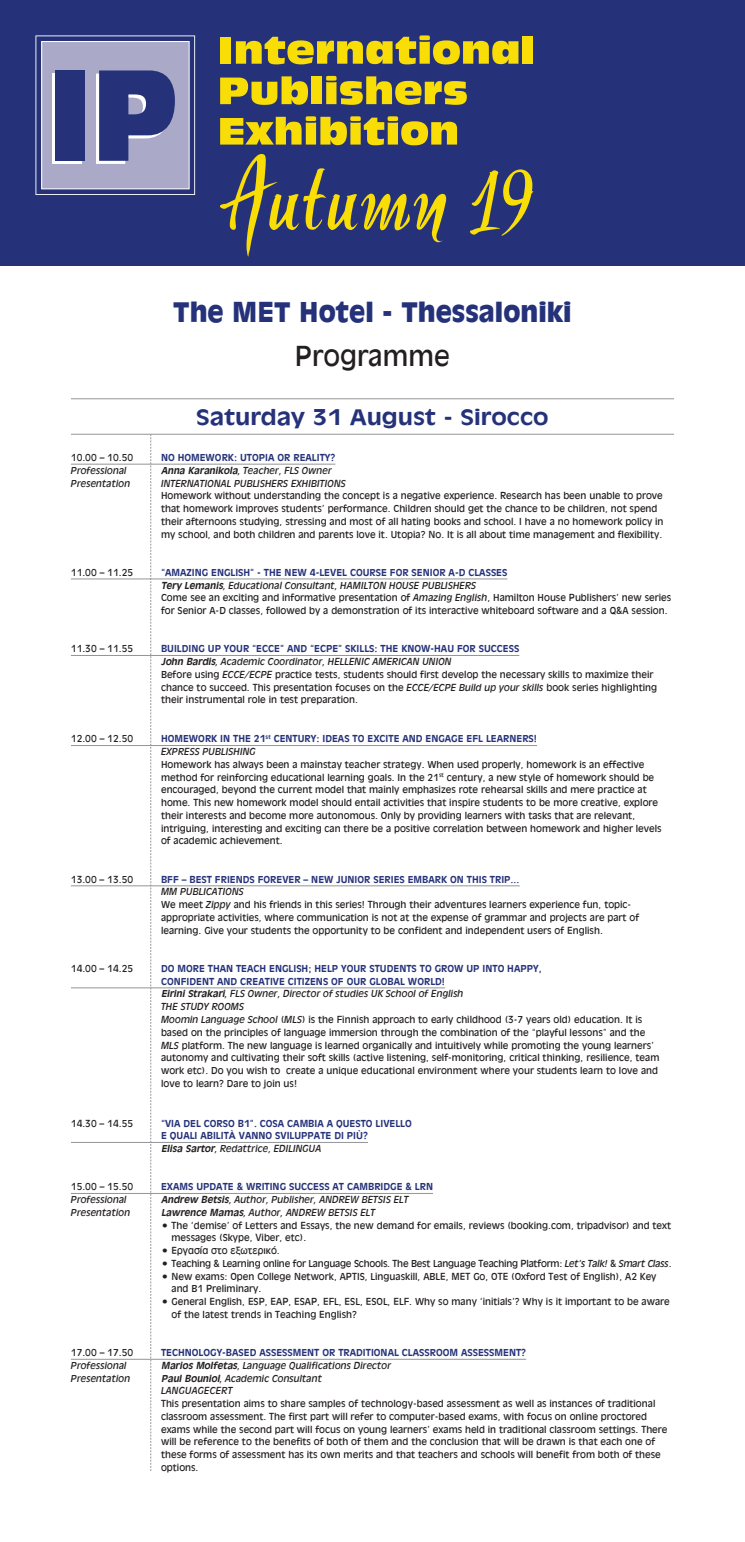
<style>
.page{position:relative;width:745px;height:1542px;background:#fff}
.page>*{position:absolute;margin:0;border:0;box-sizing:border-box;transform-origin:0 0}
.t1{font:900 30px "UB Antique Olive";color:#253279}
.t2{font:30px "UB Antique Olive";color:#231f20}
.t3{font:700 23.75px "UB Antique Olive";color:#253279;scale:1.15 1}
.t4{font:10.62px/12.8px "UB Antique Olive";color:#231f20}
.t5{font:700 10.62px/12.8px "UB Antique Olive";color:#253279}
.t6{font:italic 10.62px/12.8px "UB Antique Olive";color:#231f20}
.t7{font:10.62px "UB Antique Olive";letter-spacing:-.02em;color:#231f20}
.s1{font-weight:700}
.s2{font-weight:700;color:#253279}
.s3{font-weight:700;font-style:italic}
.s4{font-style:italic}
.s5{font-weight:400;font-style:italic;color:#231f20}
.s6{font-family:"Arial";font-size:9.75px}
.s7{font-style:italic;color:#231f20}
</style>
<div class="page">
<hr style="left:71px;top:434px;width:602px;height:1px;background:#939598">
<svg style="left:150px;top:434px;width:1px;height:1036px"></svg>
<hr style="left:71px;top:464px;width:264px;height:1px;background:#939598">
<hr style="left:71px;top:578px;width:436px;height:1px;background:#939598">
<hr style="left:71px;top:655px;width:448px;height:1px;background:#939598">
<hr style="left:71px;top:745px;width:465px;height:1px;background:#939598">
<hr style="left:71px;top:885px;width:448px;height:1px;background:#939598">
<hr style="left:71px;top:987px;width:374px;height:1px;background:#939598">
<hr style="left:71px;top:1142px;width:297px;height:1px;background:#939598">
<hr style="left:71px;top:1193px;width:362px;height:1px;background:#939598">
<hr style="left:71px;top:1358px;width:455px;height:1px;background:#939598">
<hr style="left:71px;top:398px;width:602px;height:1px;background:#939598">
<div style="left:0;top:0;width:744px;height:266px;background:#253279"></div>
<svg style="left:35px;top:35px;width:160px;height:160px"></svg>
<svg style="left:220px;top:154px;width:226px;height:103px"></svg>
<svg style="left:470px;top:169px;width:63px;height:67px"></svg>
<div style="left:220px;top:37px;width:11px;height:27px;background:#f9dd07"></div>
<svg style="left:236px;top:35px;width:282px;height:29px"></svg>
<div style="left:522px;top:36px;width:10px;height:28px;background:#f9dd07"></div>
<svg style="left:220px;top:76px;width:88px;height:29px"></svg>
<div style="left:311px;top:76px;width:10px;height:28px;background:#f9dd07"></div>
<svg style="left:326px;top:76px;width:140px;height:29px"></svg>
<svg style="left:220px;top:116px;width:237px;height:29px"></svg>
<h1 class="t1" style="left:173px;top:296px;width:399px">The MET Hotel - Thessaloniki</h1>
<h1 class="t2" style="left:295px;top:340px;width:156px">Programme</h1>
<h2 class="t3" style="left:196px;top:404px;width:308px">Saturday 31 August - Sirocco</h2>
<p class="t4" style="left:71px;top:451px;width:64px">10.00 – 10.50</p>
<p class="t5" style="left:161px;top:451px;width:176px">NO HOMEWORK: UTOPIA OR REALITY?</p>
<p class="t6" style="left:71px;top:464px;width:57px">Professional</p>
<p class="t6" style="left:161px;top:464px;width:172px"><span class="s1">Anna Karanikola</span>, Teacher, FLS Owner</p>
<p class="t6" style="left:71px;top:476px;width:61px">Presentation</p>
<p class="t6" style="left:161px;top:476px;width:186px">INTERNATIONAL PUBLISHERS EXHIBITIONS</p>
<p class="t4" style="left:161px;top:489px;width:503px">Homework without understanding the concept is a negative experience. Research has been unable to prove that homework improves students’ performance. Children should get the chance to be children, not spend their afternoons studying, stressing and most of all hating books and school. I have a no homework policy in my school, and both children and parents love it. Utopia? No. It is all about time management and flexibility.</p>
<p class="t4" style="left:71px;top:566px;width:64px">11.00 – 11.25</p>
<p class="t4" style="left:161px;top:566px;width:511px"><span class="s2">“AMAZING ENGLISH” - THE NEW 4-LEVEL COURSE FOR SENIOR A-D CLASSES<br></span><span class="s3">Tery Lemanis</span><span class="s4">, Educational Consultant, HAMILTON HOUSE PUBLISHERS<br></span>Come see an exciting and informative presentation of <span class="s4">Amazing English</span>, Hamilton House Publishers’ new series for Senior A-D classes, followed by a demonstration of its interactive whiteboard software and a Q&amp;A session.</p>
<p class="t4" style="left:71px;top:642px;width:64px">11.30 – 11.55</p>
<p class="t4" style="left:161px;top:642px;width:497px"><span class="s2">BUILDING UP YOUR “ECCE” AND “ECPE” SKILLS: THE KNOW-HAU FOR SUCCESS<br></span><span class="s3">John Bardis</span><span class="s4">, Academic Coordinator, HELLENIC AMERICAN UNION<br></span>Before using <span class="s4">ECCE/ECPE</span> practice tests, students should first develop the necessary skills to maximize their chance to succeed. This presentation focuses on the <span class="s4">ECCE/ECPE Build up your skills</span> book series highlighting their instrumental role in test preparation.</p>
<p class="t4" style="left:71px;top:732px;width:64px">12.00 – 12.50</p>
<p class="t5" style="left:161px;top:732px;width:377px">HOMEWORK IN THE 21<sup>st</sup> CENTURY: IDEAS TO EXCITE AND ENGAGE EFL LEARNERS!<br><span class="s5">EXPRESS PUBLISHING</span></p>
<p class="t4" style="left:161px;top:758px;width:502px">Homework has always been a mainstay teacher strategy. When used properly, homework is an effective method for reinforcing educational learning goals. In the 21<sup>st</sup> century, a new style of homework should be encouraged, beyond the current model that mainly emphasizes rote rehearsal skills and mere practice at home. This new homework model should entail activities that inspire students to be more creative, explore their interests and become more autonomous. Only by providing learners with tasks that are relevant, intriguing, interesting and exciting can there be a positive correlation between homework and higher levels of academic achievement.</p>
<p class="t4" style="left:71px;top:872px;width:64px">13.00 – 13.50</p>
<p class="t5" style="left:161px;top:872px;width:360px">BFF – BEST FRIENDS FOREVER – NEW JUNIOR SERIES EMBARK ON THIS TRIP…</p>
<p class="t4" style="left:161px;top:885px;width:479px"><span class="s4">MM PUBLICATIONS<br></span>We meet <span class="s4">Ζippy</span> and his friends in this series! Through their adventures learners experience fun, topic&shy;appropriate activities, where communication is not at the expense of grammar and projects are part of learning. Give your students the opportunity to be confident and independent users of English.</p>
<p class="t4" style="left:71px;top:962px;width:64px">14.00 – 14.25</p>
<p class="t4" style="left:161px;top:962px;width:499px"><span class="s2">DO MORE THAN TEACH ENGLISH; HELP YOUR STUDENTS TO GROW UP INTO HAPPY,<br>CONFIDENT AND CREATIVE CITIZENS OF OUR GLOBAL WORLD!<br></span><span class="s3">Eirini Strakari</span><span class="s4">, FLS Owner, Director of studies UK School of English<br>THE STUDY ROOMS<br>Moomin Language School</span> (<span class="s4">MLS</span>) is the Finnish approach to early childhood (3-7 years old) education. It is based on the principles of language immersion through the combination of the “playful lessons” and the <span class="s4">MLS</span> platform. The new language is learned organically and intuitively while promoting the young learners’ autonomy and cultivating their soft skills (active listening, self-monitoring, critical thinking, resilience, team work etc). Do you wish to create a unique educational environment where your students learn to love and love to learn? Dare to join us!</p>
<p class="t4" style="left:71px;top:1116px;width:64px">14.30 – 14.55</p>
<p class="t5" style="left:161px;top:1116px;width:252px">“VIA DEL CORSO B1”. COSA CAMBIA A QUESTO LIVELLO<br>E QUALI ABILIT<span class="s6">À</span> VANNO SVILUPPATE DI PI<span class="s6">Ù</span>?<br><span class="s7">Elisa Sartor</span><span class="s5">, Redattrice, EDILINGUA</span></p>
<p class="t4" style="left:71px;top:1180px;width:64px">15.00 – 15.50</p>
<p class="t5" style="left:161px;top:1180px;width:273px">EXAMS UPDATE &amp; WRITING SUCCESS AT CAMBRIDGE &amp; LRN</p>
<p class="t6" style="left:71px;top:1193px;width:57px">Professional</p>
<p class="t6" style="left:161px;top:1193px;width:249px"><span class="s1">Andrew Betsis</span>, Author, Publisher, ANDREW BETSIS ELT</p>
<p class="t6" style="left:71px;top:1205px;width:61px">Presentation</p>
<p class="t6" style="left:161px;top:1205px;width:216px"><span class="s1">Lawrence Mamas</span>, Author, ANDREW BETSIS ELT</p>
<p class="t4" style="left:171px;top:1218px;width:501px;text-indent:-10px">• The ‘demise’ of Letters and Essays, the new demand for emails, reviews (booking.com, tripadvisor) and text messages (Skype, Viber, etc).</p>
<p class="t4" style="left:161px;top:1244px;width:120px">• Εργασία στο εξωτερικό.</p>
<p class="t7" style="left:161px;top:1257px;width:511px">• Teaching &amp; Learning online for Language Schools. The Best Language Teaching Platform: <span class="s4">Let’s Talk!</span> &amp; <span class="s4">Smart Class</span>.</p>
<p class="t4" style="left:171px;top:1269px;width:486px;text-indent:-10px">• New exams: Open College Network, APTIS, Linguaskill, ABLE, MET Go, OTE (Oxford Test of English), A2 Key and B1 Preliminary.</p>
<p class="t4" style="left:171px;top:1295px;width:499px;text-indent:-10px">• General English, ESP, EAP, ESAP, EFL, ESL, ESOL, ELF. Why so many ‘initials’? Why is it important to be aware of the latest trends in Teaching English?</p>
<p class="t4" style="left:71px;top:1346px;width:64px">17.00 – 17.50</p>
<p class="t5" style="left:161px;top:1346px;width:366px">TECHNOLOGY-BASED ASSESSMENT OR TRADITIONAL CLASSROOM ASSESSMENT?</p>
<p class="t6" style="left:71px;top:1358px;width:57px">Professional</p>
<p class="t6" style="left:161px;top:1358px;width:231px"><span class="s1">Marios Molfetas</span>, Language Qualifications Director</p>
<p class="t6" style="left:71px;top:1371px;width:61px">Presentation</p>
<p class="t6" style="left:161px;top:1371px;width:162px"><span class="s1">Paul Bouniol</span>, Academic Consultant<br>LANGUAGECERT</p>
<p class="t4" style="left:161px;top:1397px;width:507px">This presentation aims to share samples of technology-based assessment as well as instances of traditional classroom assessment. The first part will refer to computer-based exams, with focus on online proctored exams while the second part will focus on young learners’ exams held in traditional classroom settings. There will be reference to the benefits of both of them and the conclusion that will be drawn is that each one of these forms of assessment has its own merits and that teachers and schools will benefit from both of these options.</p>
</div>
